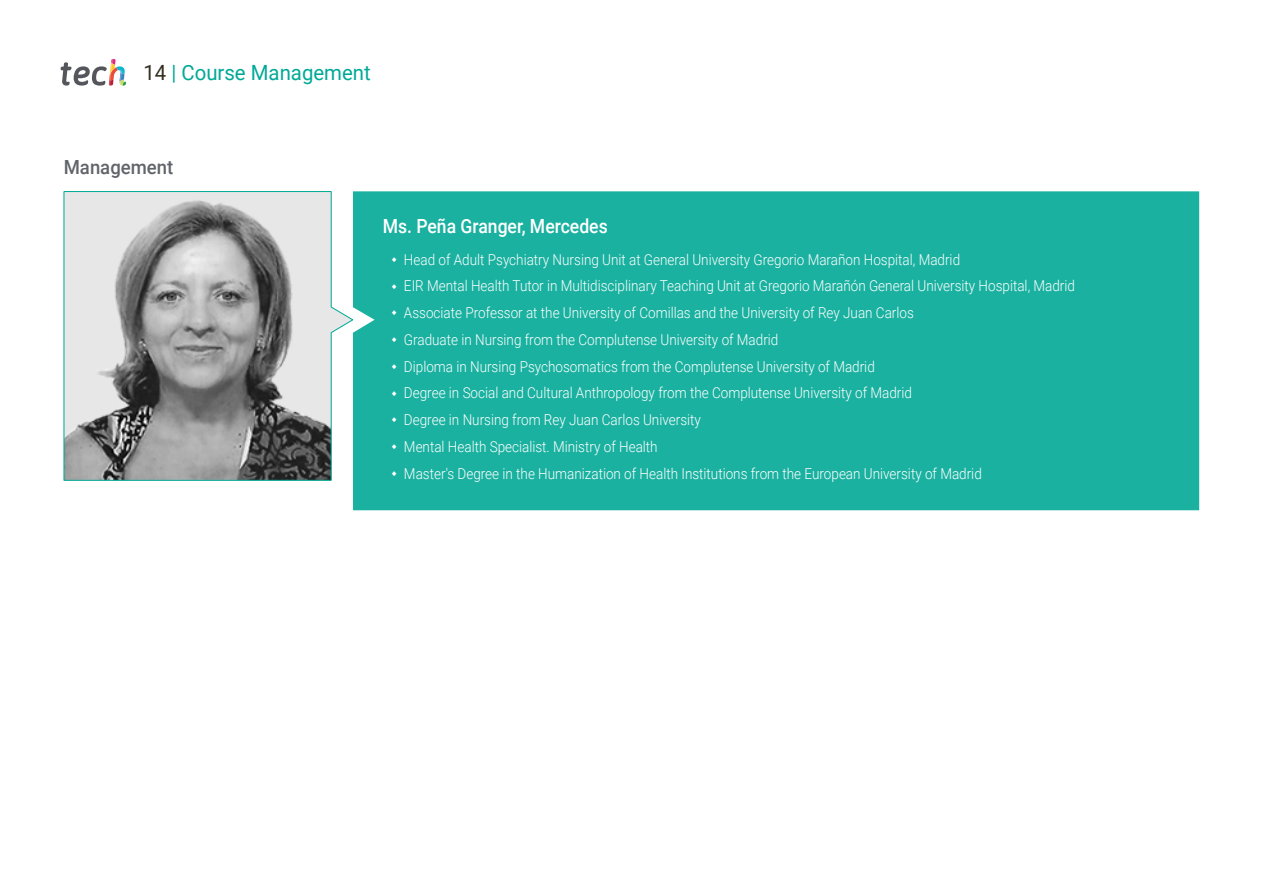
<style>
.page{position:relative;width:1263px;height:893px;background:#fff}
.page>*{position:absolute;margin:0;border:0;box-sizing:border-box;transform-origin:0 0}
.t1{font:21px "Roboto";color:#00a997}
.t2{font:500 19.5px "Roboto";color:#fff;scale:.9 1}
.t3{font:500 19.5px "Roboto";color:#61646a;scale:.95 1}
.t4{font:300 15px/26.7px "Roboto";color:#fff;scale:.9 1}
.s1{color:#312e20}
.s2{color:#00a996}
</style>
<div class="page">
<svg style="left:61px;top:59px;width:65px;height:27px"></svg>
<div style="left:353px;top:191px;width:846px;height:319px;background:#1ab1a0"></div>
<svg style="left:64px;top:191px;width:289px;height:290px;background:#aaacab"></svg>
<svg style="left:392px;top:257px;width:5px;height:5px"></svg>
<svg style="left:392px;top:284px;width:5px;height:5px"></svg>
<svg style="left:392px;top:310px;width:5px;height:5px"></svg>
<svg style="left:392px;top:337px;width:5px;height:5px"></svg>
<svg style="left:392px;top:364px;width:5px;height:5px"></svg>
<svg style="left:392px;top:391px;width:5px;height:5px"></svg>
<svg style="left:392px;top:417px;width:5px;height:5px"></svg>
<svg style="left:392px;top:444px;width:5px;height:5px"></svg>
<svg style="left:392px;top:471px;width:5px;height:5px"></svg>
<h1 class="t1" style="left:144px;top:57px;width:229px"><span class="s1">14</span> <span class="s2">|</span> Course Management</h1>
<h2 class="t3" style="left:64px;top:154px;width:117px">Management</h2>
<h2 class="t2" style="left:383px;top:212px;width:252px">Ms. Peña Granger, Mercedes</h2>
<p class="t4" style="left:404px;top:245px;width:747px">Head of Adult Psychiatry Nursing Unit at General University Gregorio Marañon Hospital, Madrid<br>EIR Mental Health Tutor in Multidisciplinary Teaching Unit at Gregorio Marañón General University Hospital, Madrid Associate Professor at the University of Comillas and the University of Rey Juan Carlos<br>Graduate in Nursing from the Complutense University of Madrid<br>Diploma in Nursing Psychosomatics from the Complutense University of Madrid<br>Degree in Social and Cultural Anthropology from the Complutense University of Madrid<br>Degree in Nursing from Rey Juan Carlos University<br>Mental Health Specialist. Ministry of Health<br>Master's Degree in the Humanization of Health Institutions from the European University of Madrid</p>
</div>
